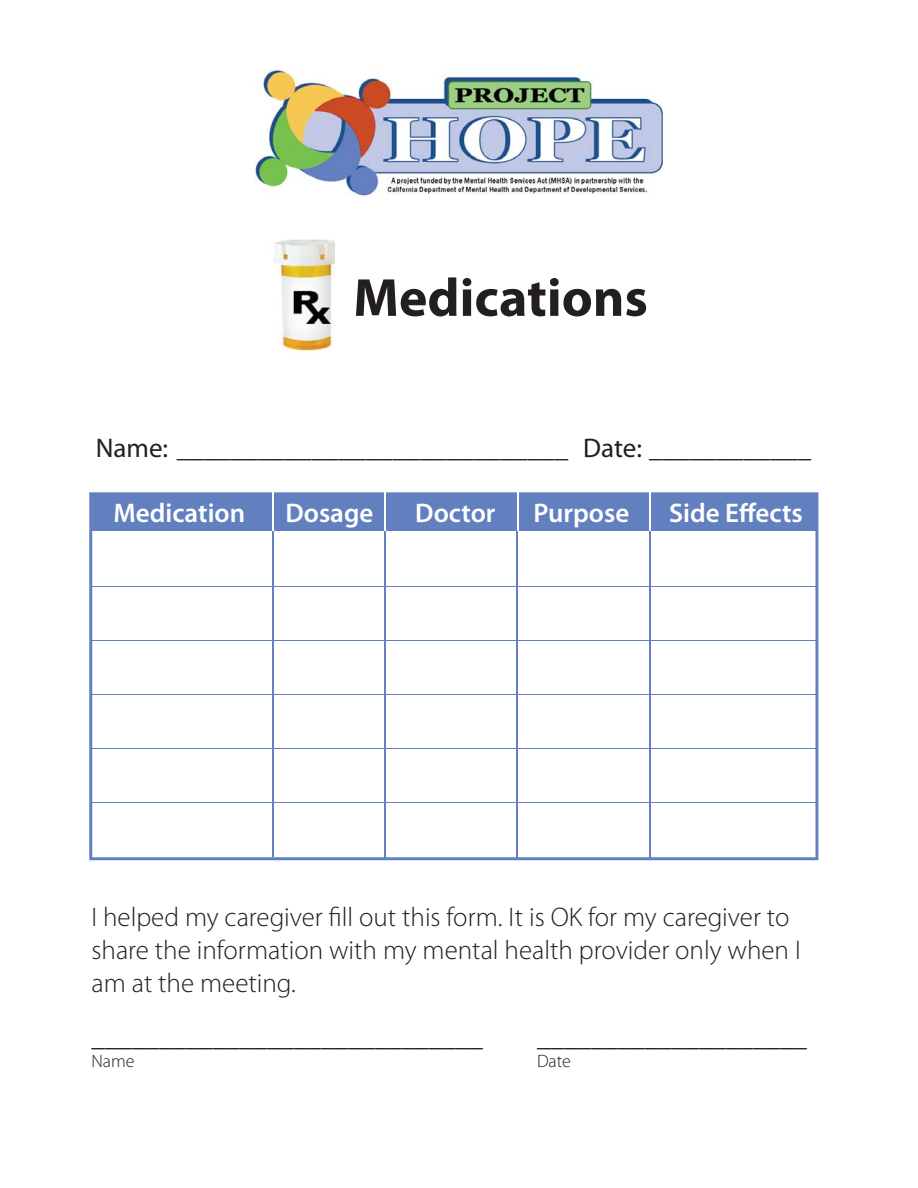
<style>
.page{position:relative;width:918px;height:1188px;background:#fff}
.page>*{position:absolute;margin:0;border:0;box-sizing:border-box;transform-origin:0 0}
.t1{font:700 54px "Myriad Pro";color:#231f20}
.t2{font:300 27px/33px "Myriad Pro";color:#231f20}
.t3{font:27px "Myriad Pro";color:#231f20}
.t4{font:600 27px "Myriad Pro";color:#fff}
.t5{font:300 18px "Myriad Pro";color:#231f20}
</style>
<div class="page">
<img style="left:255px;top:69px;width:408px;height:127px">
<img style="left:274px;top:239px;width:61px;height:113px">
<svg style="left:89px;top:492px;width:729px;height:368px"></svg>
<div style="left:91px;top:494px;width:727px;height:37px;background:#6280c0"></div>
<hr style="left:272px;top:492px;width:1px;height:39px;background:#fff">
<hr style="left:384px;top:492px;width:2px;height:39px;background:#fff">
<hr style="left:517px;top:492px;width:1px;height:39px;background:#fff">
<hr style="left:649px;top:492px;width:2px;height:39px;background:#fff">
<hr style="left:272px;top:531px;width:1px;height:326px;background:#6280c0">
<hr style="left:384px;top:531px;width:2px;height:327px;background:#6280c0">
<hr style="left:517px;top:531px;width:1px;height:329px;background:#6280c0">
<hr style="left:649px;top:531px;width:2px;height:329px;background:#6280c0">
<hr style="left:91px;top:586px;width:725px;height:1px;background:#6280c0">
<hr style="left:91px;top:640px;width:725px;height:1px;background:#6280c0">
<hr style="left:91px;top:694px;width:725px;height:1px;background:#6280c0">
<hr style="left:91px;top:748px;width:725px;height:1px;background:#6280c0">
<hr style="left:91px;top:802px;width:725px;height:1px;background:#6280c0">
<h1 class="t1" style="left:353px;top:277px;width:296px">Medications</h1>
<p class="t3" style="left:96px;top:437px;width:717px">Name: _____________________________ Date: ____________</p>
<p class="t4" style="left:114px;top:503px;width:133px">Medication</p>
<p class="t4" style="left:285px;top:503px;width:90px">Dosage</p>
<p class="t4" style="left:415px;top:503px;width:82px">Doctor</p>
<p class="t4" style="left:533px;top:503px;width:97px">Purpose</p>
<p class="t4" style="left:669px;top:503px;width:135px">Side Effects</p>
<p class="t2" style="left:92px;top:903px;width:711px">I helped my caregiver fill out this form. It is OK for my caregiver to share the information with my mental health provider only when I am at the meeting.</p>
<p class="t2" style="left:92px;top:1023px;width:393px">_____________________________</p>
<p class="t2" style="left:537px;top:1023px;width:272px">____________________</p>
<p class="t5" style="left:92px;top:1054px;width:45px">Name</p>
<p class="t5" style="left:537px;top:1054px;width:36px">Date</p>
</div>
